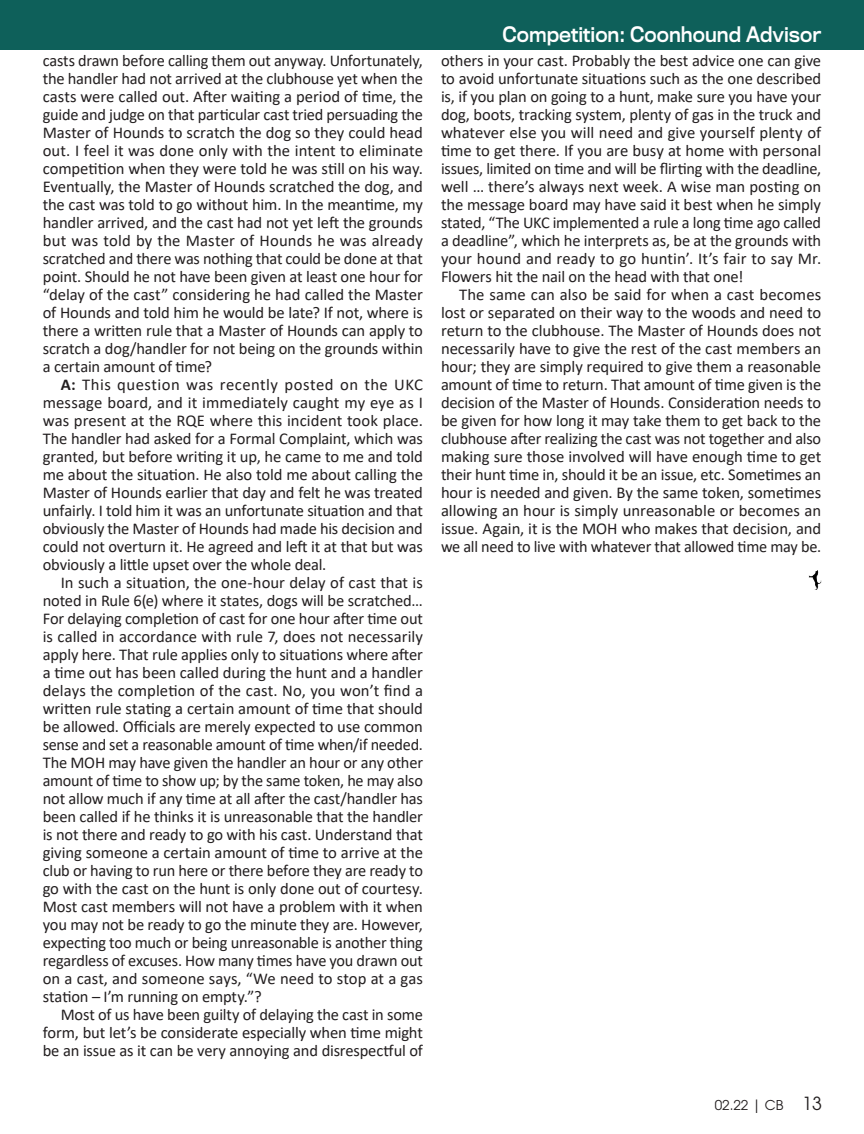
<style>
.page{position:relative;width:864px;height:1134px;background:#fff}
.page>*{position:absolute;margin:0;border:0;box-sizing:border-box;transform-origin:0 0}
.t1{font:19.8px "Titling Gothic FB Standard";color:#fff;scale:.91 1}
.No_Spacing{font:16.5px/18px "Calibri";letter-spacing:-.01em;color:#231f20;text-align:justify}
.t2{font:13.5px "ITC Avant Garde Pro";color:#231f20}
.s1{font-weight:700}
.s2{font-size:18px}
</style>
<div class="page">
<img style="left:808px;top:570px;width:13px;height:20px">
<div style="left:0;top:0;width:864px;height:50px;background:#0e605a"></div>
<p class="No_Spacing" style="left:43px;top:51px;width:382px">casts drawn before calling them out anyway. Unfortunately, the handler had not arrived at the clubhouse yet when the casts were called out. After waiting a period of time, the guide and judge on that particular cast tried persuading the Master of Hounds to scratch the dog so they could head out. I feel it was done only with the intent to eliminate competition when they were told he was still on his way.<br>Eventually, the Master of Hounds scratched the dog, and the cast was told to go without him. In the meantime, my handler arrived, and the cast had not yet left the grounds but was told by the Master of Hounds he was already scratched and there was nothing that could be done at that point. Should he not have been given at least one hour for “delay of the cast” considering he had called the Master of Hounds and told him he would be late? If not, where is there a written rule that a Master of Hounds can apply to scratch a dog/handler for not being on the grounds within a certain amount of time?</p>
<p class="No_Spacing" style="left:43px;top:375px;width:382px;text-indent:18px"><span class="s1">A:</span> This question was recently posted on the UKC message board, and it immediately caught my eye as I was present at the RQE where this incident took place.<br>The handler had asked for a Formal Complaint, which was granted, but before writing it up, he came to me and told me about the situation. He also told me about calling the Master of Hounds earlier that day and felt he was treated unfairly. I told him it was an unfortunate situation and that obviously the Master of Hounds had made his decision and could not overturn it. He agreed and left it at that but was obviously a little upset over the whole deal.</p>
<p class="No_Spacing" style="left:43px;top:573px;width:382px;text-indent:18px">In such a situation, the one-hour delay of cast that is noted in Rule 6(e) where it states, dogs will be scratched… For delaying completion of cast for one hour after time out is called in accordance with rule 7, does not necessarily apply here. That rule applies only to situations where after a time out has been called during the hunt and a handler delays the completion of the cast. No, you won’t find a written rule stating a certain amount of time that should be allowed. Officials are merely expected to use common sense and set a reasonable amount of time when/if needed.<br>The MOH may have given the handler an hour or any other amount of time to show up; by the same token, he may also not allow much if any time at all after the cast/handler has been called if he thinks it is unreasonable that the handler is not there and ready to go with his cast. Understand that giving someone a certain amount of time to arrive at the club or having to run here or there before they are ready to go with the cast on the hunt is only done out of courtesy.<br>Most cast members will not have a problem with it when you may not be ready to go the minute they are. However, expecting too much or being unreasonable is another thing regardless of excuses. How many times have you drawn out on a cast, and someone says, “We need to stop at a gas station – I’m running on empty.”?</p>
<p class="No_Spacing" style="left:43px;top:1005px;width:382px;text-indent:18px">Most of us have been guilty of delaying the cast in some form, but let’s be considerate especially when time might be an issue as it can be very annoying and disrespectful of</p>
<p class="t1" style="left:503px;top:23px;width:352px">Competition: Coonhound Advisor</p>
<p class="No_Spacing" style="left:441px;top:51px;width:382px">others in your cast. Probably the best advice one can give to avoid unfortunate situations such as the one described is, if you plan on going to a hunt, make sure you have your dog, boots, tracking system, plenty of gas in the truck and whatever else you will need and give yourself plenty of time to get there. If you are busy at home with personal issues, limited on time and will be flirting with the deadline, well … there’s always next week. A wise man posting on the message board may have said it best when he simply stated, “The UKC implemented a rule a long time ago called a deadline”, which he interprets as, be at the grounds with your hound and ready to go huntin’. It’s fair to say Mr.<br>Flowers hit the nail on the head with that one!</p>
<p class="No_Spacing" style="left:441px;top:285px;width:382px;text-indent:18px">The same can also be said for when a cast becomes lost or separated on their way to the woods and need to return to the clubhouse. The Master of Hounds does not necessarily have to give the rest of the cast members an hour; they are simply required to give them a reasonable amount of time to return. That amount of time given is the decision of the Master of Hounds. Consideration needs to be given for how long it may take them to get back to the clubhouse after realizing the cast was not together and also making sure those involved will have enough time to get their hunt time in, should it be an issue, etc. Sometimes an hour is needed and given. By the same token, sometimes allowing an hour is simply unreasonable or becomes an issue. Again, it is the MOH who makes that decision, and we all need to live with whatever that allowed time may be.</p>
<p class="t2" style="left:715px;top:1096px;width:109px">02.22 | CB <span class="s2">13</span></p>
</div>
